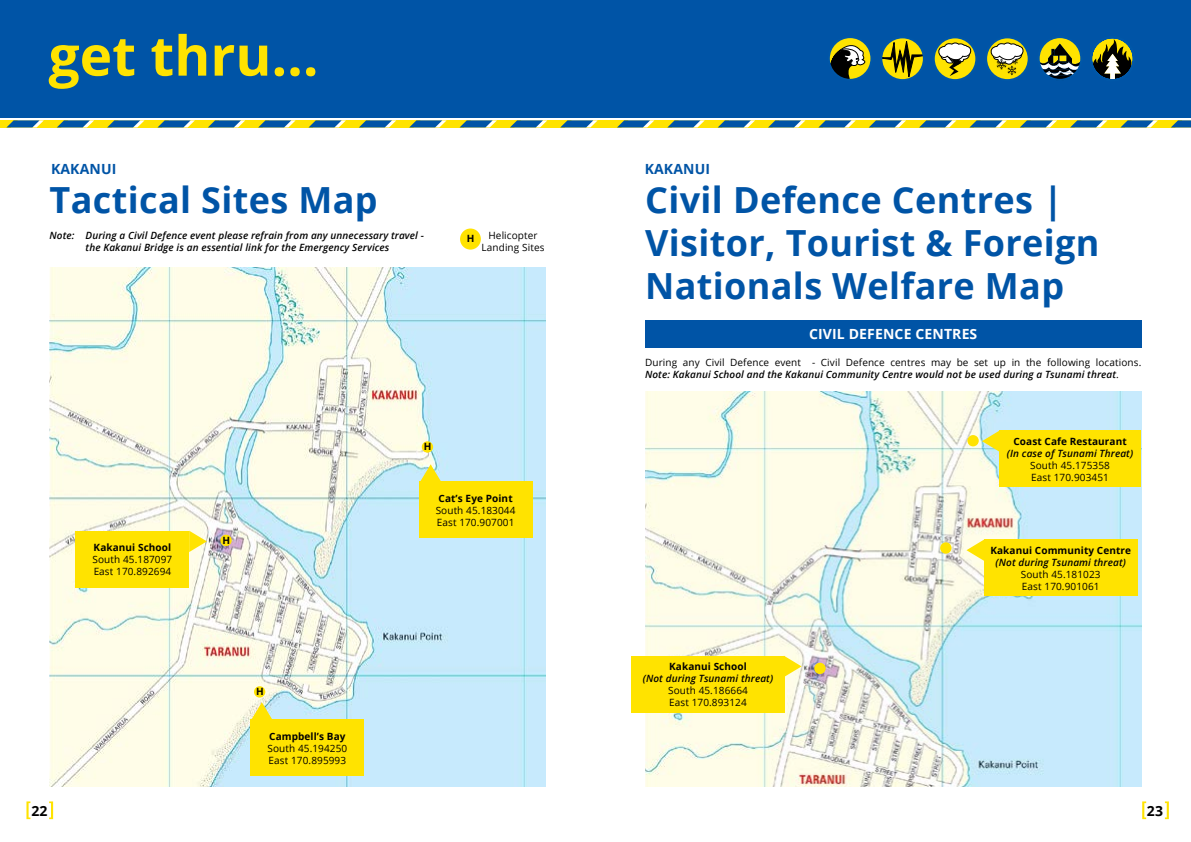
<style>
.page{position:relative;width:1191px;height:842px;background:#fff}
.page>*{position:absolute;margin:0;border:0;box-sizing:border-box;transform-origin:0 0}
.t1{font:700 55px "Open Sans";color:#ffe300}
.t2{font:700 36px/43.2px "Open Sans";letter-spacing:.01em;color:#0054a6}
.t3{font:700 14px "Open Sans";letter-spacing:.01em;color:#fff}
.t4{font:700 14px "Open Sans";letter-spacing:.01em;color:#0054a6}
.t5{font:700 14px "Open Sans";color:#000}
.t6{font:10px/12px "Open Sans";letter-spacing:.01em;color:#000}
.t7{font:italic 600 10px/12px "Open Sans";letter-spacing:.01em;color:#000;text-align:center}
.t8{font:700 10px "Open Sans";letter-spacing:.01em;color:#000}
.s1{font-weight:600;font-style:italic}
</style>
<div class="page">
<div style="left:587px;top:120px;width:604px;height:7px;background:#ffe300"></div>
<svg style="left:617px;top:120px;width:37px;height:7px"></svg>
<svg style="left:668px;top:120px;width:37px;height:7px"></svg>
<svg style="left:718px;top:120px;width:37px;height:7px"></svg>
<svg style="left:768px;top:120px;width:37px;height:7px"></svg>
<svg style="left:819px;top:120px;width:37px;height:7px"></svg>
<svg style="left:869px;top:120px;width:37px;height:7px"></svg>
<svg style="left:919px;top:120px;width:37px;height:7px"></svg>
<svg style="left:970px;top:120px;width:36px;height:7px"></svg>
<svg style="left:1020px;top:120px;width:37px;height:7px"></svg>
<svg style="left:1070px;top:120px;width:37px;height:7px"></svg>
<svg style="left:1121px;top:120px;width:36px;height:7px"></svg>
<svg style="left:1171px;top:120px;width:20px;height:7px"></svg>
<div style="left:0;top:0;width:1191px;height:118px;background:#0054a6"></div>
<div style="left:0;top:120px;width:594px;height:7px;background:#ffe300"></div>
<svg style="left:7px;top:120px;width:37px;height:7px"></svg>
<svg style="left:57px;top:120px;width:37px;height:7px"></svg>
<svg style="left:107px;top:120px;width:38px;height:7px"></svg>
<svg style="left:158px;top:120px;width:37px;height:7px"></svg>
<svg style="left:208px;top:120px;width:37px;height:7px"></svg>
<svg style="left:258px;top:120px;width:38px;height:7px"></svg>
<svg style="left:309px;top:120px;width:37px;height:7px"></svg>
<svg style="left:359px;top:120px;width:37px;height:7px"></svg>
<svg style="left:409px;top:120px;width:37px;height:7px"></svg>
<svg style="left:460px;top:120px;width:37px;height:7px"></svg>
<svg style="left:510px;top:120px;width:37px;height:7px"></svg>
<svg style="left:561px;top:120px;width:36px;height:7px"></svg>
<svg style="left:1142px;top:801px;width:4px;height:18px"></svg>
<svg style="left:1164px;top:801px;width:4px;height:18px"></svg>
<svg style="left:26px;top:801px;width:4px;height:18px"></svg>
<svg style="left:49px;top:801px;width:4px;height:18px"></svg>
<svg style="left:881px;top:37px;width:43px;height:43px"></svg>
<svg style="left:883px;top:40px;width:39px;height:38px"></svg>
<div style="left:880px;top:36px;width:45px;height:45px;border:2px solid #0057a8;border-radius:50%"></div>
<svg style="left:934px;top:38px;width:199px;height:42px"></svg>
<svg style="left:830px;top:39px;width:39px;height:39px;background:#7e823d"></svg>
<div style="left:827px;top:36px;width:45px;height:45px;border:2px solid #0057a8;border-radius:50%"></div>
<img style="left:50px;top:268px;width:496px;height:519px">
<img style="left:645px;top:391px;width:496px;height:396px">
<div style="left:999px;top:430px;width:142px;height:57px;background:#ffe300"></div>
<div style="left:419px;top:481px;width:113px;height:57px;background:#ffe300"></div>
<div style="left:251px;top:719px;width:113px;height:57px;background:#ffe300"></div>
<div style="left:984px;top:539px;width:153px;height:57px;background:#ffe300"></div>
<div style="left:76px;top:531px;width:113px;height:56px;background:#ffe300"></div>
<div style="left:631px;top:656px;width:153px;height:56px;background:#ffe300"></div>
<svg style="left:982px;top:430px;width:17px;height:22px"></svg>
<svg style="left:420px;top:464px;width:21px;height:17px"></svg>
<svg style="left:251px;top:702px;width:21px;height:17px"></svg>
<svg style="left:966px;top:539px;width:18px;height:22px"></svg>
<svg style="left:189px;top:531px;width:18px;height:21px"></svg>
<svg style="left:784px;top:656px;width:17px;height:21px"></svg>
<div style="left:967px;top:435px;width:11px;height:11px;background:#ffe300;border-radius:50%"></div>
<div style="left:940px;top:542px;width:11px;height:12px;background:#ffe300;border-radius:50%"></div>
<div style="left:814px;top:663px;width:11px;height:11px;background:#ffe300;border-radius:50%"></div>
<div style="left:460px;top:228px;width:21px;height:22px;background:#ffe300;border-radius:50%"></div>
<div style="left:422px;top:441px;width:11px;height:12px;background:#ffe300;border-radius:50%"></div>
<div style="left:254px;top:686px;width:11px;height:11px;background:#ffe300;border-radius:50%"></div>
<div style="left:220px;top:535px;width:12px;height:11px;background:#ffe300;border-radius:50%"></div>
<div style="left:645px;top:320px;width:496px;height:28px;background:#0054a6"></div>
<h1 class="t1" style="left:49px;top:17px;width:271px">get thru...</h1>
<h3 class="t4" style="left:51px;top:159px;width:67px">KAKANUI</h3>
<h2 class="t2" style="left:50px;top:177px;width:329px">Tactical Sites Map</h2>
<p class="t7" style="left:50px;top:229px;width:376px">Note: During a Civil Defence event please refrain from any unnecessary travel - the Kakanui Bridge is an essential link for the Emergency Services</p>
<p class="t8" style="left:467px;top:231px;width:9px">H</p>
<p class="t6" style="left:481px;top:229px;width:64px;text-align:center">Helicopter<br>Landing Sites</p>
<p class="t8" style="left:424px;top:440px;width:9px">H</p>
<p class="t8" style="left:94px;top:540px;width:79px">Kakanui School</p>
<p class="t6" style="left:93px;top:553px;width:81px">South 45.187097<br>East 170.892694</p>
<p class="t8" style="left:222px;top:533px;width:9px">H</p>
<p class="t8" style="left:256px;top:685px;width:9px">H</p>
<p class="t8" style="left:269px;top:729px;width:78px">Campbell’s Bay</p>
<p class="t6" style="left:267px;top:742px;width:81px">South 45.194250<br>East 170.895993</p>
<p class="t8" style="left:438px;top:491px;width:76px">Cat’s Eye Point</p>
<p class="t6" style="left:436px;top:504px;width:81px">South 45.183044<br>East 170.907001</p>
<h3 class="t4" style="left:644px;top:159px;width:67px">KAKANUI</h3>
<h2 class="t2" style="left:645px;top:177px;width:456px">Civil Defence Centres |<br>Visitor, Tourist &amp; Foreign<br>Nationals Welfare Map</h2>
<h3 class="t3" style="left:809px;top:324px;width:170px">CIVIL DEFENCE CENTRES</h3>
<p class="t6" style="left:645px;top:356px;width:498px">During any Civil Defence event - Civil Defence centres may be set up in the following locations.<br><span class="s1">Note: Kakanui School and the Kakanui Community Centre would not be used during a Tsunami threat</span>.</p>
<p class="t8" style="left:1013px;top:434px;width:115px">Coast Cafe Restaurant</p>
<p class="t7" style="left:1007px;top:447px;width:128px">(In case of Tsunami Threat)</p>
<p class="t6" style="left:1030px;top:459px;width:81px">South 45.175358<br>East 170.903451</p>
<p class="t8" style="left:669px;top:659px;width:79px">Kakanui School</p>
<p class="t7" style="left:643px;top:672px;width:132px">(Not during Tsunami threat)</p>
<p class="t6" style="left:668px;top:684px;width:81px">South 45.186664<br>East 170.893124</p>
<p class="t8" style="left:990px;top:543px;width:142px">Kakanui Community Centre</p>
<p class="t7" style="left:995px;top:556px;width:132px">(Not during Tsunami threat)</p>
<p class="t6" style="left:1020px;top:568px;width:81px">South 45.181023<br>East 170.901061</p>
<h3 class="t5" style="left:31px;top:801px;width:18px">22</h3>
<h3 class="t5" style="left:1146px;top:801px;width:18px">23</h3>
</div>
